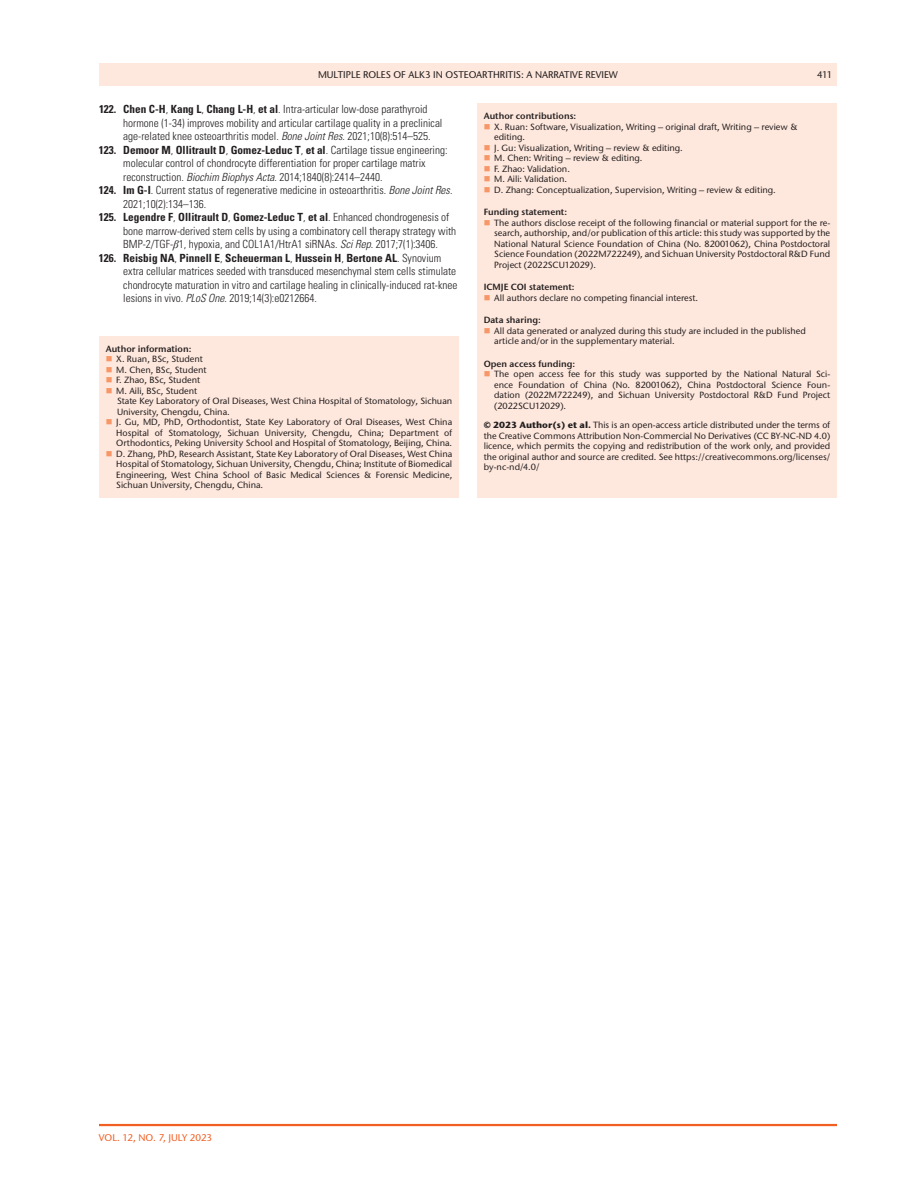
<style>
.page{position:relative;width:918px;height:1188px;background:#fff}
.page>*{position:absolute;margin:0;border:0;box-sizing:border-box;transform-origin:0 0}
.t1{font:300 condensed 11.25px "Univers LT Std";color:#231f20}
.t2{font:700 condensed 11.25px "Univers LT Std";color:#231f20}
.t3{font:500 9.75px "Stone Sans ITC Pro";color:#231f20}
.t4{font:500 9.75px "Stone Sans ITC Pro";color:#f15f23}
.t5{font:500 9px/10.5px "Stone Sans ITC Pro";color:#231f20}
.t6{font:600 9px "Stone Sans ITC Pro";color:#231f20}
.s1{font-weight:700}
.s2{font-style:italic}
.s3{font-weight:300}
.s4{font-family:"Times New Roman";font-weight:400;font-style:italic;font-stretch:normal}
</style>
<div class="page">
<hr style="left:99px;top:1124px;width:738px;height:2px;background:#f15f23">
<div style="left:99px;top:63px;width:738px;height:23px;background:#fee7dc"></div>
<div style="left:99px;top:336px;width:360px;height:162px;background:#fee7dc"></div>
<div style="left:477px;top:104px;width:360px;height:394px;background:#fee7dc"></div>
<p class="t3" style="left:318px;top:68px;width:301px">MULTIPLE ROLES OF ALK3 IN OSTEOARTHRITIS: A NARRATIVE REVIEW</p>
<p class="t3" style="left:817px;top:68px;width:17px">411</p>
<p class="t6" style="left:484px;top:110px;width:94px">Author contributions:</p>
<p class="t5" style="left:494px;top:121px;width:305px">X. Ruan: Software, Visualization, Writing – original draft, Writing – review &amp; editing.<br>J. Gu: Visualization, Writing – review &amp; editing.<br>M. Chen: Writing – review &amp; editing.<br>F. Zhao: Validation.<br>M. Aili: Validation.<br>D. Zhang: Conceptualization, Supervision, Writing – review &amp; editing.</p>
<p class="t6" style="left:484px;top:206px;width:85px">Funding statement:</p>
<p class="t5" style="left:494px;top:217px;width:338px;text-align:justify">The authors disclose receipt of the following financial or material support for the re&shy;search, authorship, and/or publication of this article: this study was supported by the National Natural Science Foundation of China (No. 82001062), China Postdoctoral Science Foundation (2022M722249), and Sichuan University Postdoctoral R&amp;D Fund Project (2022SCU12029).</p>
<p class="t6" style="left:484px;top:281px;width:92px">ICMJE COI statement:</p>
<p class="t5" style="left:494px;top:292px;width:205px">All authors declare no competing financial interest.</p>
<p class="t6" style="left:484px;top:314px;width:59px">Data sharing:</p>
<p class="t5" style="left:494px;top:325px;width:313px">All data generated or analyzed during this study are included in the published article and/or in the supplementary material.</p>
<p class="t6" style="left:484px;top:358px;width:93px">Open access funding:</p>
<p class="t5" style="left:494px;top:369px;width:338px;text-align:justify">The open access fee for this study was supported by the National Natural Sci&shy;ence Foundation of China (No. 82001062), China Postdoctoral Science Foun&shy;dation (2022M722249), and Sichuan University Postdoctoral R&amp;D Fund Project (2022SCU12029).</p>
<p class="t5" style="left:484px;top:420px;width:348px;text-align:justify"><span class="s1">© 2023 Author(s) et al.</span> This is an open-access article distributed under the terms of the Creative Commons Attribution Non-Commercial No Derivatives (CC BY-NC-ND 4.0) licence, which permits the copying and redistribution of the work only, and provided the original author and source are credited. See https://creativecommons.org/licenses/ by-nc-nd/4.0/</p>
<p class="t1" style="left:99px;top:103px;width:330px"><span class="s1">122. Chen C-H</span>, <span class="s1">Kang L</span>, <span class="s1">Chang L-H</span>, <span class="s1">et al</span>. Intra-articular low-dose parathyroid</p>
<p class="t1" style="left:123px;top:116px;width:321px">hormone (1-34) improves mobility and articular cartilage quality in a preclinical</p>
<p class="t1" style="left:123px;top:130px;width:309px">age-related knee osteoarthritis model. <span class="s2">Bone Joint Res</span>. 2021;10(8):514–525.</p>
<p class="t2" style="left:99px;top:143px;width:350px">123. Demoor M<span class="s3">,</span> Ollitrault D<span class="s3">,</span> Gomez-Leduc T<span class="s3">,</span> et al<span class="s3">. Cartilage tissue engineering:</span></p>
<p class="t1" style="left:123px;top:157px;width:304px">molecular control of chondrocyte differentiation for proper cartilage matrix</p>
<p class="t1" style="left:123px;top:170px;width:261px">reconstruction. <span class="s2">Biochim Biophys Acta</span>. 2014;1840(8):2414–2440.</p>
<p class="t1" style="left:99px;top:184px;width:355px"><span class="s1">124. Im G-I</span>. Current status of regenerative medicine in osteoarthritis. <span class="s2">Bone Joint Res</span>.</p>
<p class="t1" style="left:123px;top:197px;width:85px">2021;10(2):134–136.</p>
<p class="t2" style="left:99px;top:210px;width:352px">125. Legendre F<span class="s3">,</span> Ollitrault D<span class="s3">,</span> Gomez-Leduc T<span class="s3">,</span> et al<span class="s3">. Enhanced chondrogenesis of</span></p>
<p class="t1" style="left:123px;top:224px;width:334px">bone marrow-derived stem cells by using a combinatory cell therapy strategy with</p>
<p class="t1" style="left:123px;top:238px;width:316px">BMP-2/TGF-<span class="s4">β</span>1, hypoxia, and COL1A1/HtrA1 siRNAs. <span class="s2">Sci Rep</span>. 2017;7(1):3406.</p>
<p class="t2" style="left:99px;top:251px;width:344px">126. Reisbig NA<span class="s3">,</span> Pinnell E<span class="s3">,</span> Scheuerman L<span class="s3">,</span> Hussein H<span class="s3">,</span> Bertone AL<span class="s3">. Synovium</span></p>
<p class="t1" style="left:123px;top:265px;width:335px">extra cellular matrices seeded with transduced mesenchymal stem cells stimulate</p>
<p class="t1" style="left:123px;top:278px;width:336px">chondrocyte maturation in vitro and cartilage healing in clinically-induced rat-knee</p>
<p class="t1" style="left:123px;top:292px;width:195px">lesions in vivo. <span class="s2">PLoS One</span>. 2019;14(3):e0212664.</p>
<p class="t6" style="left:106px;top:343px;width:87px">Author information:</p>
<p class="t5" style="left:116px;top:354px;width:338px">X. Ruan, BSc, Student<br>M. Chen, BSc, Student<br>F. Zhao, BSc, Student<br>M. Aili, BSc, Student<br>State Key Laboratory of Oral Diseases, West China Hospital of Stomatology, Sichuan University, Chengdu, China.<br>J. Gu, MD, PhD, Orthodontist, State Key Laboratory of Oral Diseases, West China Hospital of Stomatology, Sichuan University, Chengdu, China; Department of Orthodontics, Peking University School and Hospital of Stomatology, Beijing, China.<br>D. Zhang, PhD, Research Assistant, State Key Laboratory of Oral Diseases, West China Hospital of Stomatology, Sichuan University, Chengdu, China; Institute of Biomedical Engineering, West China School of Basic Medical Sciences &amp; Forensic Medicine, Sichuan University, Chengdu, China.</p>
<p class="t4" style="left:99px;top:1132px;width:115px">VOL. 12, NO. 7, JULY 2023</p>
</div>
